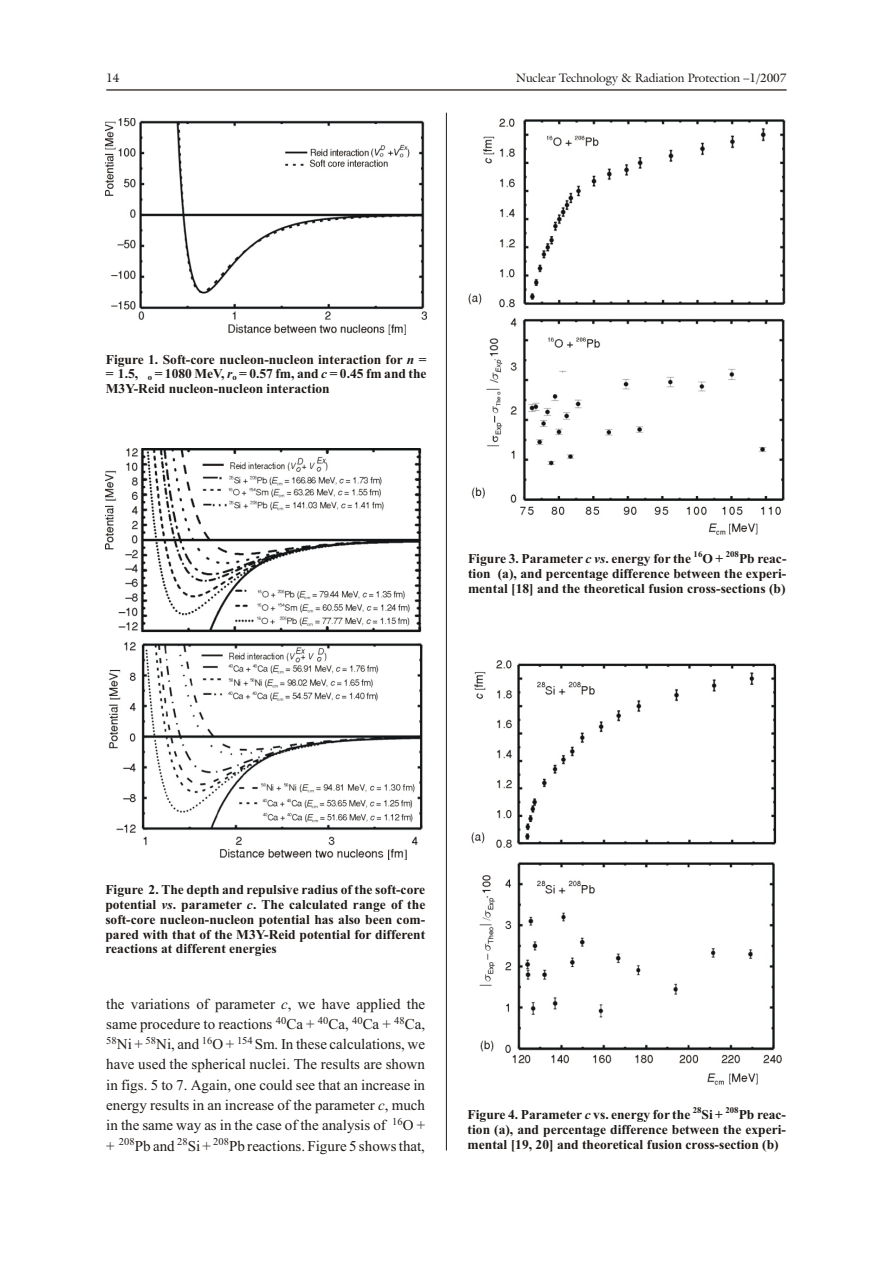
<style>
.page{position:relative;width:894px;height:1263px;background:#fff}
.page>*{position:absolute;margin:0;border:0;box-sizing:border-box;transform-origin:0 0}
.t1{font:15px/20.2px "Times New Roman";color:#1f1a17;text-align:justify}
.t2{font:700 13.5px/14.9px "Times New Roman";color:#1f1a17;text-align:justify}
.t3{font:12px "Galliard B Tyu";letter-spacing:-.005em;color:#1f1a17}
.t4{font:700 8.7px "Times New Roman";color:#1f1a17}
.s1{font-style:italic}
.s2{color:#fff}
</style>
<div class="page">
<hr style="left:446px;top:113px;width:1px;height:1038px;background:#1f1a17">
<hr style="left:106px;top:89px;width:681px;height:2px;background:#1f1a17">
<img style="left:105px;top:449px;width:318px;height:411px">
<img style="left:468px;top:118px;width:318px;height:417px">
<img style="left:106px;top:119px;width:320px;height:215px">
<img style="left:472px;top:661px;width:310px;height:423px">
<p class="t3" style="left:106px;top:73px;width:15px">14</p>
<p class="t3" style="left:516px;top:73px;width:272px">Nu clear Tech nol ogy &amp; Ra di a tion Pro tec tion –1/2007</p>
<p class="t2" style="left:106px;top:353px;width:322px">Fig ure 1. Soft-core nu cleon-nu cleon in ter ac tion for <span class="s1">n</span> = =<span class="s2">j</span>1.5, <sub>o</sub> = 1080 MeV, <span class="s1">r</span><sub>o</sub> = 0.57 fm, and <span class="s1">c</span> = 0.45 fm and the M3Y-Reid nu cleon-nu cleon in ter ac tion</p>
<p class="t2" style="left:468px;top:552px;width:225px">Fig ure 3. Pa ram e ter <span class="s1">c vs</span>. en ergy for the</p>
<p class="t4" style="left:694px;top:551px;width:10px">16</p>
<p class="t2" style="left:702px;top:552px;width:22px">O +</p>
<p class="t4" style="left:726px;top:551px;width:15px">208</p>
<p class="t2" style="left:468px;top:552px;width:320px;text-indent:271px">Pb re ac - tion (a), and percent age dif ference be tween the ex per i - men tal [18] and the the o ret i cal fu sion cross-sec tions (b)</p>
<p class="t2" style="left:105px;top:884px;width:321px">Figure 2. The depth and re pul sive ra dius of the soft-core po ten tial <span class="s1">vs</span>. pa ram e ter <span class="s1">c</span>. The calcu lated range of the soft-core nu cleon-nu cleon po ten tial has also been com - pared with that of the M3Y-Reid po ten tial for dif ferent re ac tions at dif fer ent en er gies</p>
<p class="t1" style="left:106px;top:995px;width:320px">the vari a tions of pa ram e ter <span class="s1">c</span>, we have ap plied the same pro ce dure to re ac tions <sup>40</sup>Ca + <sup>40</sup>Ca, <sup>40</sup>Ca + <sup>48</sup>Ca, <sup>58</sup>Ni + <sup>58</sup>Ni, and <sup>16</sup>O + <sup>154</sup> Sm. In these cal cu la tions, we have used the spher i cal nu clei. The re sults are shown in figs. 5 to 7. Again, one could see that an in crease in en ergy re sults in an increase of the pa ram e ter <span class="s1">c</span>, much in the same way as in the case of the anal y sis of <sup>16</sup>O + +<span class="s2">j</span><sup>208</sup>Pb and <sup>28</sup>Si + <sup>208</sup>Pb re ac tions. Fig ure 5 shows that,</p>
<p class="t2" style="left:468px;top:1109px;width:224px">Fig ure 4. Pa ram e ter <span class="s1">c</span> vs. energy for the</p>
<p class="t4" style="left:693px;top:1107px;width:10px">28</p>
<p class="t2" style="left:702px;top:1109px;width:23px">Si +</p>
<p class="t4" style="left:726px;top:1107px;width:15px">208</p>
<p class="t2" style="left:468px;top:1109px;width:320px;text-indent:271px">Pb re ac - tion (a), and percent age dif ference be tween the ex per i - men tal [19, 20] and the o ret i cal fu sion cross-sec tion (b)</p>
</div>
